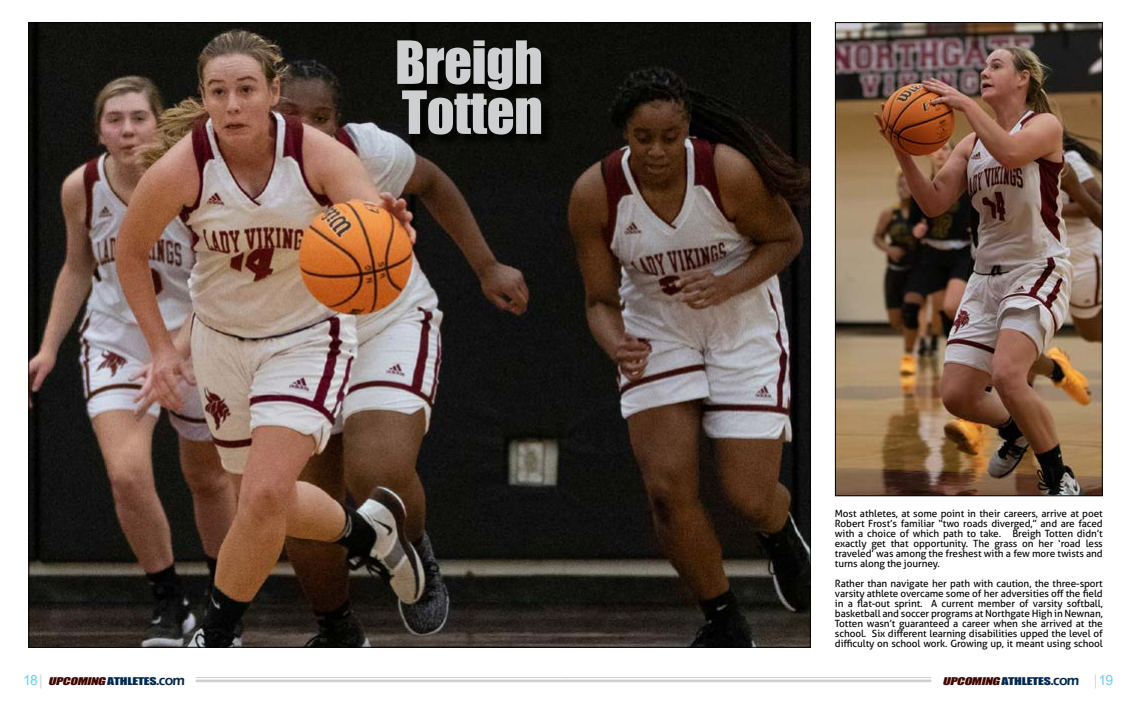
<style>
.page{position:relative;width:1134px;height:709px;background:#fff}
.page>*{position:absolute;margin:0;border:0;box-sizing:border-box;transform-origin:0 0}
.t1{font:55px/50px "Impact";letter-spacing:-.01em;color:#cdcfd0}
.t2{font:10px/10px "Aller";letter-spacing:-.01em;color:#000;text-align:justify}
.t3{font:italic 9.8px "Impact";color:#3f0600;scale:1.43 1}
.s1{font-family:"Arial";font-style:normal;font-size:14px;color:#6dcff6}
.s2{font-family:"Minion Pro";font-style:normal;font-size:14px;color:#cdcfd0}
.s3{font-style:normal;color:#002850}
.s4{font-family:"Eras ITC";font-weight:600;font-style:normal;font-size:14px;color:#002850}
</style>
<div class="page">
<hr style="left:196px;top:677px;width:372px;height:1px;background:#cdcfd0">
<hr style="left:196px;top:679px;width:372px;height:3px;background:#cdcfd0">
<hr style="left:567px;top:677px;width:364px;height:1px;background:#cdcfd0">
<hr style="left:567px;top:679px;width:364px;height:3px;background:#cdcfd0">
<img style="left:837px;top:24px;width:264px;height:470px">
<div style="left:835px;top:22px;width:268px;height:474px;border:1px solid #000"></div>
<img style="left:30px;top:24px;width:779px;height:621px">
<div style="left:399px;top:43px;width:154px;height:103px;background:#070705"></div>
<h1 class="t1" style="left:395px;top:36px;width:149px">Breigh<br>Totten</h1>
<p class="t2" style="left:835px;top:508px;width:269px">Most athletes, at some point in their careers, arrive at poet Robert Frost’s familiar “two roads diverged,” and are faced with a choice of which path to take. Breigh Totten didn’t exactly get that opportunity. The grass on her ‘road less traveled’ was among the freshest with a few more twists and turns along the journey.</p>
<p class="t2" style="left:835px;top:578px;width:269px">Rather than navigate her path with caution, the three-sport varsity athlete overcame some of her adversities off the field in a flat-out sprint. A current member of varsity softball, basketball and soccer programs at Northgate High in Newnan, Totten wasn’t guaranteed a career when she arrived at the school. Six different learning disabilities upped the level of difficulty on school work. Growing up, it meant using school</p>
<p class="t3" style="left:23px;top:673px;width:115px"><span class="s1">18</span> <span class="s2">|</span> UPCOMING <span class="s3">ATHLETES</span><span class="s4">.com</span></p>
<p class="t3" style="left:943px;top:673px;width:121px">UPCOMING <span class="s3">ATHLETES</span><span class="s4">.com</span> <span class="s2">|</span> <span class="s1">19</span></p>
</div>
